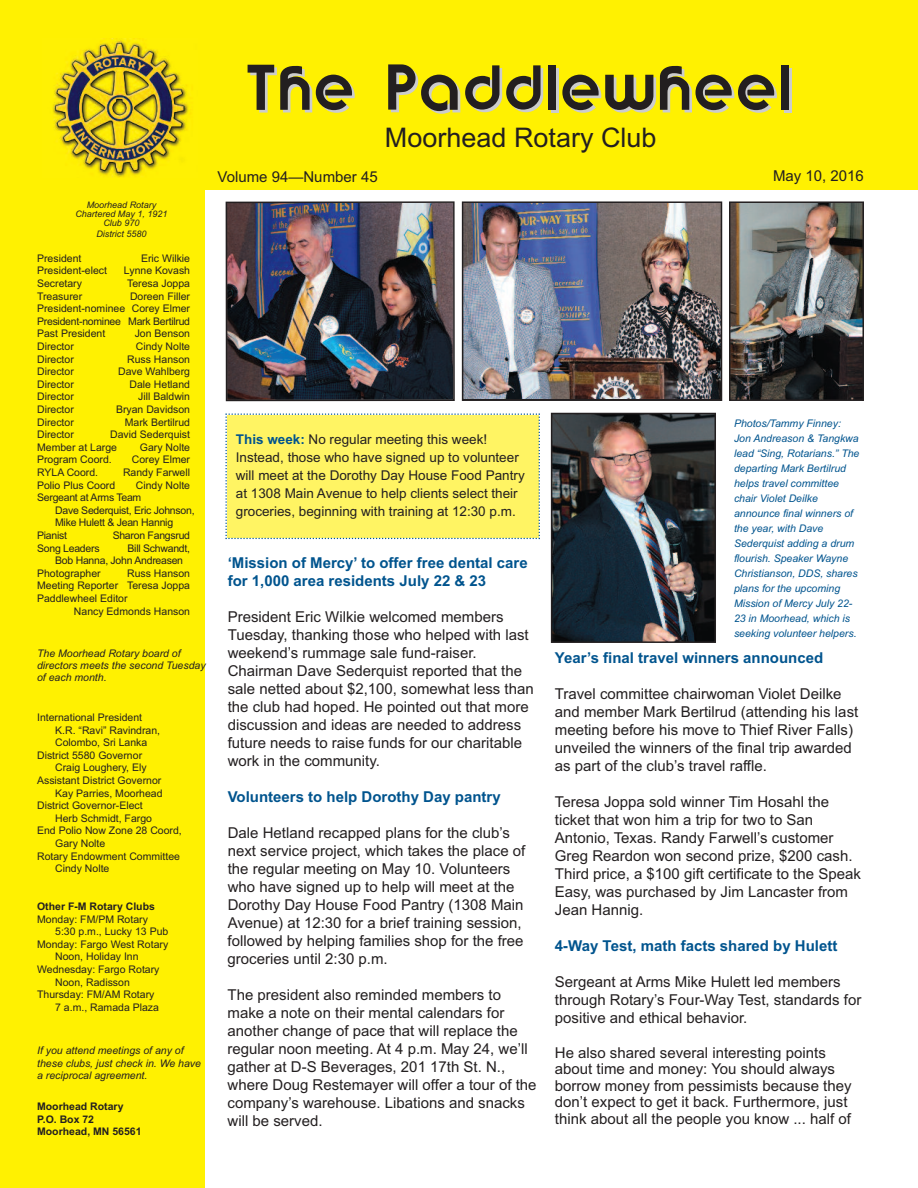
<style>
.page{position:relative;width:918px;height:1188px;background:#fff}
.page>*{position:absolute;margin:0;border:0;box-sizing:border-box;transform-origin:0 0}
.t1{font:54px "Brandish";letter-spacing:.05em;color:#231f20}
.t2{font:27px "Arial";color:#231f20}
.t3{font:15px/18px "Arial";color:#231f20}
.t4{font:700 15px/18px "Arial";color:#00548e}
.t5{font:13.5px/18px "Arial";color:#231f20}
.t6{font:10.5px/12.6px "Arial";color:#231f20;text-align:justify}
.t7{font:italic 10.5px/15px "Arial";color:#00548e}
.t8{font:10.5px/12.6px "Arial";letter-spacing:-.025em;color:#231f20}
.t9{font:italic 10.5px/12px "Arial";color:#231f20}
.t10{font:700 10.5px/12.6px "Arial";color:#231f20}
.t11{font:italic 9px/9px "Arial";color:#231f20;text-align:center}
.s1{font-weight:700;color:#00548e}
</style>
<div class="page">
<div style="left:0;top:0;width:205px;height:1188px;background:#fff101"></div>
<div style="left:0;top:0;width:918px;height:190px;background:#fff101"></div>
<img style="left:53px;top:39px;width:138px;height:139px">
<div style="left:225px;top:413px;width:315px;height:126px;background:#fff463"></div>
<img style="left:229px;top:204px;width:223px;height:194px">
<div style="left:226px;top:201px;width:229px;height:200px;border:2px solid #231f20"></div>
<img style="left:465px;top:204px;width:254px;height:194px">
<div style="left:462px;top:201px;width:260px;height:200px;border:2px solid #231f20"></div>
<img style="left:732px;top:204px;width:129px;height:194px">
<div style="left:729px;top:201px;width:135px;height:200px;border:2px solid #231f20"></div>
<img style="left:554px;top:416px;width:159px;height:224px">
<div style="left:551px;top:413px;width:165px;height:230px;border:2px solid #231f20"></div>
<p class="t11" style="left:75px;top:200px;width:94px">Moorhead Rotary<br>Chartered May 1, 1921<br>Club 970</p>
<p class="t11" style="left:96px;top:229px;width:52px">District 5580</p>
<p class="t6" style="left:37px;top:252px;width:46px">President</p>
<p class="t6" style="left:141px;top:252px;width:50px">Eric Wilkie</p>
<p class="t6" style="left:37px;top:264px;width:72px">President-elect</p>
<p class="t6" style="left:124px;top:264px;width:68px">Lynne Kovash</p>
<p class="t6" style="left:37px;top:277px;width:46px">Secretary</p>
<p class="t6" style="left:127px;top:277px;width:65px">Teresa Joppa</p>
<p class="t6" style="left:37px;top:290px;width:47px">Treasurer</p>
<p class="t6" style="left:37px;top:290px;width:155px;text-indent:93px">Doreen Filler President-nominee Corey Elmer President-nominee Mark Bertilrud Past President</p>
<p class="t6" style="left:135px;top:327px;width:57px">Jon Benson</p>
<p class="t6" style="left:37px;top:340px;width:38px">Director</p>
<p class="t6" style="left:136px;top:340px;width:56px">Cindy Nolte</p>
<p class="t6" style="left:37px;top:353px;width:38px">Director</p>
<p class="t6" style="left:127px;top:353px;width:65px">Russ Hanson</p>
<p class="t6" style="left:37px;top:365px;width:38px">Director</p>
<p class="t6" style="left:118px;top:365px;width:73px">Dave Wahlberg</p>
<p class="t6" style="left:37px;top:378px;width:38px">Director</p>
<p class="t6" style="left:129px;top:378px;width:62px">Dale Hetland</p>
<p class="t6" style="left:37px;top:390px;width:38px">Director</p>
<p class="t6" style="left:138px;top:390px;width:53px">Jill Baldwin</p>
<p class="t6" style="left:37px;top:403px;width:38px">Director</p>
<p class="t6" style="left:116px;top:403px;width:76px">Bryan Davidson</p>
<p class="t6" style="left:37px;top:416px;width:38px">Director</p>
<p class="t6" style="left:125px;top:416px;width:67px">Mark Bertilrud</p>
<p class="t6" style="left:37px;top:428px;width:38px">Director</p>
<p class="t6" style="left:37px;top:428px;width:155px;text-indent:73px">David Sederquist<br>Member at Large</p>
<p class="t6" style="left:140px;top:441px;width:52px">Gary Nolte</p>
<p class="t6" style="left:37px;top:453px;width:76px">Program Coord.</p>
<p class="t6" style="left:132px;top:453px;width:60px">Corey Elmer</p>
<p class="t6" style="left:37px;top:466px;width:63px">RYLA Coord.</p>
<p class="t6" style="left:123px;top:466px;width:69px">Randy Farwell</p>
<p class="t6" style="left:37px;top:479px;width:80px">Polio Plus Coord</p>
<p class="t8" style="left:37px;top:479px;width:154px;text-indent:99px">Cindy Nolte<br>Sergeant at Arms Team</p>
<p class="t8" style="left:55px;top:504px;width:141px">Dave Sederquist, Eric Johnson,</p>
<p class="t8" style="left:55px;top:516px;width:120px">Mike Hulett &amp; Jean Hannig</p>
<p class="t8" style="left:37px;top:529px;width:31px">Pianist</p>
<p class="t8" style="left:113px;top:529px;width:79px">Sharon Fangsrud</p>
<p class="t8" style="left:37px;top:542px;width:64px">Song Leaders</p>
<p class="t8" style="left:128px;top:542px;width:64px">Bill Schwandt,</p>
<p class="t8" style="left:55px;top:554px;width:129px">Bob Hanna, John Andreasen</p>
<p class="t6" style="left:37px;top:567px;width:65px">Photographer</p>
<p class="t6" style="left:37px;top:567px;width:154px;text-indent:90px">Russ Hanson Meeting Reporter Teresa Joppa Paddlewheel Editor</p>
<p class="t6" style="left:74px;top:605px;width:118px">Nancy Edmonds Hanson</p>
<p class="t9" style="left:37px;top:648px;width:170px">The Moorhead Rotary board of directors meets the second Tuesday of each month.</p>
<p class="t6" style="left:37px;top:711px;width:107px">International President</p>
<p class="t6" style="left:55px;top:724px;width:107px">K.R. “Ravi” Ravindran,</p>
<p class="t6" style="left:55px;top:736px;width:94px">Colombo, Sri Lanka</p>
<p class="t6" style="left:37px;top:749px;width:107px">District 5580 Governor</p>
<p class="t6" style="left:55px;top:762px;width:93px">Craig Loughery, Ely</p>
<p class="t6" style="left:37px;top:774px;width:126px">Assistant District Governor</p>
<p class="t6" style="left:55px;top:787px;width:109px">Kay Parries, Moorhead</p>
<p class="t6" style="left:37px;top:799px;width:107px">District Governor-Elect</p>
<p class="t6" style="left:55px;top:812px;width:98px">Herb Schmidt, Fargo</p>
<p class="t6" style="left:37px;top:825px;width:146px">End Polio Now Zone 28 Coord,</p>
<p class="t6" style="left:55px;top:837px;width:52px">Gary Nolte</p>
<p class="t6" style="left:37px;top:850px;width:144px">Rotary Endowment Committee</p>
<p class="t6" style="left:55px;top:862px;width:56px">Cindy Nolte</p>
<p class="t10" style="left:37px;top:900px;width:119px">Other F-M Rotary Clubs</p>
<p class="t6" style="left:37px;top:913px;width:112px">Monday: FM/PM Rotary</p>
<p class="t6" style="left:55px;top:925px;width:115px">5:30 p.m., Lucky 13 Pub</p>
<p class="t6" style="left:37px;top:938px;width:133px">Monday: Fargo West Rotary</p>
<p class="t6" style="left:55px;top:951px;width:85px">Noon, Holiday Inn</p>
<p class="t6" style="left:37px;top:963px;width:124px">Wednesday: Fargo Rotary</p>
<p class="t6" style="left:55px;top:976px;width:76px">Noon, Radisson</p>
<p class="t6" style="left:37px;top:988px;width:119px">Thursday: FM/AM Rotary</p>
<p class="t6" style="left:55px;top:1001px;width:105px">7 a.m., Ramada Plaza</p>
<p class="t9" style="left:37px;top:1044px;width:165px;line-height:12.6px">If you attend meetings of any of these clubs, just check in. We have a reciprocal agreement.</p>
<p class="t10" style="left:37px;top:1100px;width:106px">Moorhead Rotary<br>P.O. Box 72<br>Moorhead, MN 56561</p>
<h1 class="t1" style="left:245px;top:60px;width:548px">The Paddlewheel</h1>
<h2 class="t2" style="left:385px;top:122px;width:273px">Moorhead Rotary Club</h2>
<p class="t3" style="left:773px;top:167px;width:92px">May 10, 2016</p>
<p class="t3" style="left:218px;top:168px;width:162px">Volume 94—Number 45</p>
<p class="t5" style="left:236px;top:430px;width:290px"><span class="s1">This week:</span> No regular meeting this week!<br>Instead, those who have signed up to volunteer will meet at the Dorothy Day House Food Pantry at 1308 Main Avenue to help clients select their groceries, beginning with training at 12:30 p.m.</p>
<p class="t4" style="left:228px;top:554px;width:302px">‘Mission of Mercy’ to offer free dental care for 1,000 area residents July 22 &amp; 23</p>
<p class="t3" style="left:228px;top:608px;width:308px">President Eric Wilkie welcomed members Tuesday, thanking those who helped with last weekend’s rummage sale fund-raiser.<br>Chairman Dave Sederquist reported that the sale netted about $2,100, somewhat less than the club had hoped. He pointed out that more discussion and ideas are needed to address future needs to raise funds for our charitable work in the community.</p>
<p class="t4" style="left:228px;top:788px;width:275px">Volunteers to help Dorothy Day pantry</p>
<p class="t3" style="left:228px;top:824px;width:299px">Dale Hetland recapped plans for the club’s next service project, which takes the place of the regular meeting on May 10. Volunteers who have signed up to help will meet at the Dorothy Day House Food Pantry (1308 Main Avenue) at 12:30 for a brief training session, followed by helping families shop for the free groceries until 2:30 p.m.</p>
<p class="t3" style="left:228px;top:986px;width:311px">The president also reminded members to make a note on their mental calendars for another change of pace that will replace the regular noon meeting. At 4 p.m. May 24, we’ll gather at D-S Beverages, 201 17th St. N., where Doug Restemayer will offer a tour of the company’s warehouse. Libations and snacks will be served.</p>
<p class="t7" style="left:734px;top:416px;width:127px">Photos/Tammy Finney:<br>Jon Andreason &amp; Tangkwa lead “Sing, Rotarians.” The departing Mark Bertilrud helps travel committee chair Violet Deilke announce final winners of the year, with Dave<br>Sederquist adding a drum flourish. Speaker Wayne<br>Christianson, DDS, shares plans for the upcoming<br>Mission of Mercy July 22-<br>23 in Moorhead, which is seeking volunteer helpers.</p>
<p class="t4" style="left:555px;top:649px;width:270px">Year’s final travel winners announced</p>
<p class="t3" style="left:555px;top:685px;width:305px">Travel committee chairwoman Violet Deilke and member Mark Bertilrud (attending his last meeting before his move to Thief River Falls) unveiled the winners of the final trip awarded as part of the club’s travel raffle.</p>
<p class="t3" style="left:555px;top:793px;width:307px">Teresa Joppa sold winner Tim Hosahl the ticket that won him a trip for two to San Antonio, Texas. Randy Farwell’s customer Greg Reardon won second prize, $200 cash.<br>Third price, a $100 gift certificate to the Speak Easy, was purchased by Jim Lancaster from Jean Hannig.</p>
<p class="t4" style="left:555px;top:937px;width:284px">4-Way Test, math facts shared by Hulett</p>
<p class="t3" style="left:555px;top:973px;width:308px">Sergeant at Arms Mike Hulett led members through Rotary’s Four-Way Test, standards for positive and ethical behavior.</p>
<p class="t3" style="left:555px;top:1044px;width:298px;line-height:16.5px">He also shared several interesting points about time and money: You should always borrow money from pessimists because they don’t expect to get it back. Furthermore, just think about all the people you know ... half of</p>
</div>
